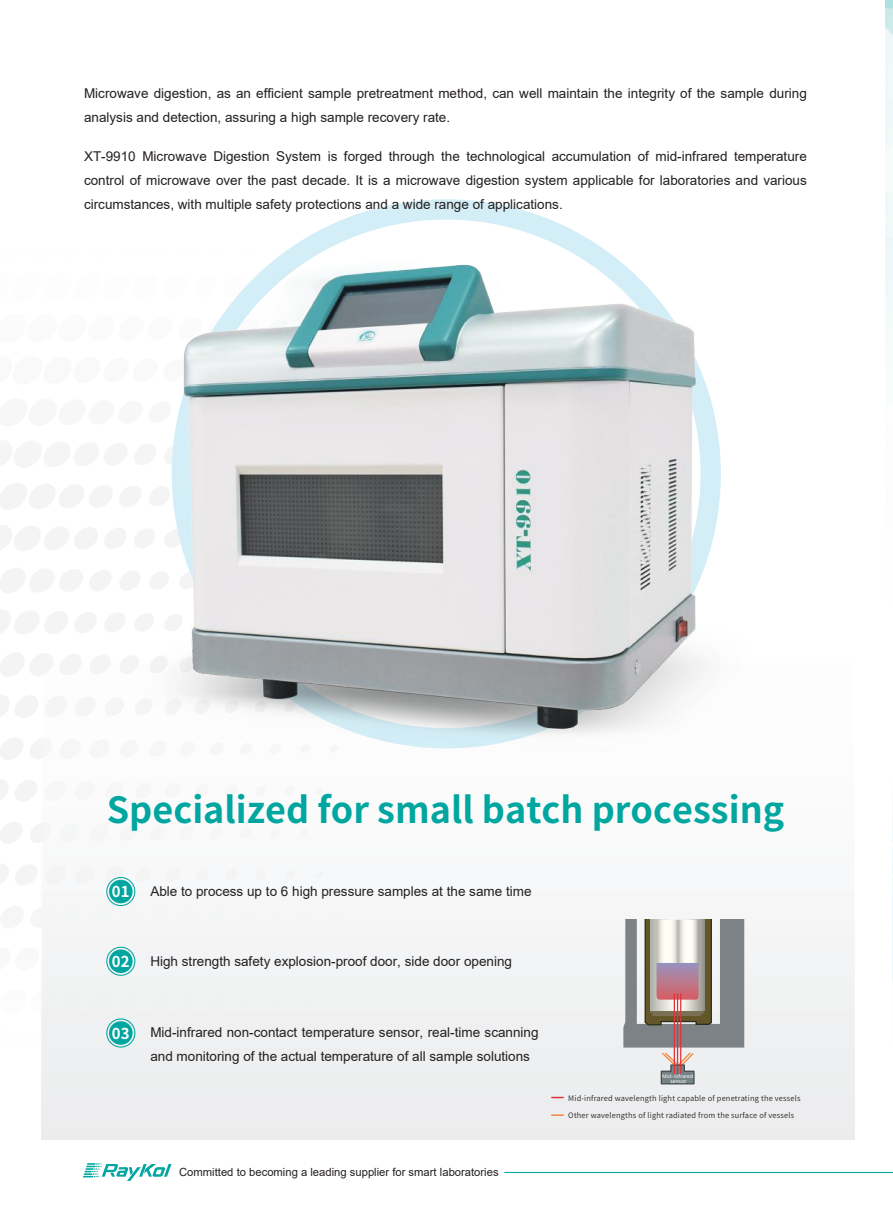
<style>
.page{position:relative;width:893px;height:1212px;background:#fff}
.page>*{position:absolute;margin:0;border:0;box-sizing:border-box;transform-origin:0 0}
.t1{font:700 36px "Source Han Sans CN";color:#00a69f}
.t2{font:700 15px "Source Han Sans CN";color:#fff}
.t3{font:13.5px/24px "Arial";color:#241f1f}
.t4{font:11.25px "Arial";color:#241f1f}
.t5{font:7.5px "Source Han Sans CN";letter-spacing:.025em;color:#262220}
.t6{font:4.95px/4.9px "Microsoft Ya Hei";letter-spacing:.025em;color:#fff;text-align:center}
</style>
<div class="page">
<img style="left:892px;top:824px;width:1px;height:57px">
<svg style="left:0;top:790px;width:36px;height:11px"></svg>
<svg style="left:0;top:822px;width:22px;height:21px"></svg>
<svg style="left:30px;top:824px;width:11px;height:19px"></svg>
<svg style="left:0;top:864px;width:37px;height:20px"></svg>
<div style="left:43px;top:644px;width:810px;height:494px;background:#f2f4f5"></div>
<img style="left:886px;top:0;width:7px;height:151px">
<div style="left:109px;top:880px;width:24px;height:23px;background:#00a69f;border-radius:50%"></div>
<div style="left:106px;top:877px;width:29px;height:29px;border:1px solid #00a69f;border-radius:50%"></div>
<div style="left:109px;top:949px;width:24px;height:24px;background:#00a69f;border-radius:50%"></div>
<div style="left:106px;top:947px;width:29px;height:29px;border:1px solid #00a69f;border-radius:50%"></div>
<div style="left:109px;top:1021px;width:24px;height:24px;background:#00a69f;border-radius:50%"></div>
<div style="left:106px;top:1018px;width:29px;height:29px;border:1px solid #00a69f;border-radius:50%"></div>
<svg style="left:623px;top:920px;width:121px;height:165px"></svg>
<hr style="left:674px;top:993px;width:1px;height:81px;background:#e3313a">
<hr style="left:677px;top:993px;width:1px;height:81px;background:#e3313a">
<hr style="left:680px;top:993px;width:1px;height:81px;background:#e3313a">
<svg style="left:552px;top:1114px;width:11px;height:2px"></svg>
<img style="left:0;top:191px;width:893px;height:599px">
<svg style="left:328px;top:300px;width:103px;height:35px"></svg>
<svg style="left:83px;top:1163px;width:89px;height:18px"></svg>
<hr style="left:504px;top:1172px;width:389px;height:1px;background:#00a69f">
<p class="t3" style="left:84px;top:81px;width:724px">Microwave digestion, as an efficient sample pretreatment method, can well maintain the integrity of the sample during analysis and detection, assuring a high sample recovery rate.</p>
<p class="t3" style="left:84px;top:144px;width:724px;text-align:justify">XT-9910 Microwave Digestion System is forged through the technological accumulation of mid-infrared temperature control of microwave over the past decade. It is a microwave digestion system applicable for laboratories and various circumstances, with multiple safety protections and a wide range of applications.</p>
<h1 class="t1" style="left:107px;top:789px;width:679px">Specialized for small batch processing</h1>
<p class="t2" style="left:112px;top:883px;width:19px">01</p>
<p class="t3" style="left:150px;top:879px;width:383px">Able to process up to 6 high pressure samples at the same time</p>
<p class="t2" style="left:112px;top:953px;width:19px">02</p>
<p class="t3" style="left:150px;top:949px;width:363px">High strength safety explosion-proof door, side door opening</p>
<p class="t2" style="left:112px;top:1024px;width:19px">03</p>
<p class="t3" style="left:150px;top:1020px;width:390px">Mid-infrared non-contact temperature sensor, real-time scanning and monitoring of the actual temperature of all sample solutions</p>
<p class="t6" style="left:662px;top:1073px;width:32px">Mid-infrared sensor</p>
<p class="t5" style="left:568px;top:1094px;width:234px">Mid-infrared wavelength light capable of penetrating the vessels</p>
<p class="t5" style="left:568px;top:1111px;width:227px">Other wavelengths of light radiated from the surface of vessels</p>
<p class="t4" style="left:179px;top:1164px;width:321px">Committed to becoming a leading supplier for smart laboratories</p>
</div>
